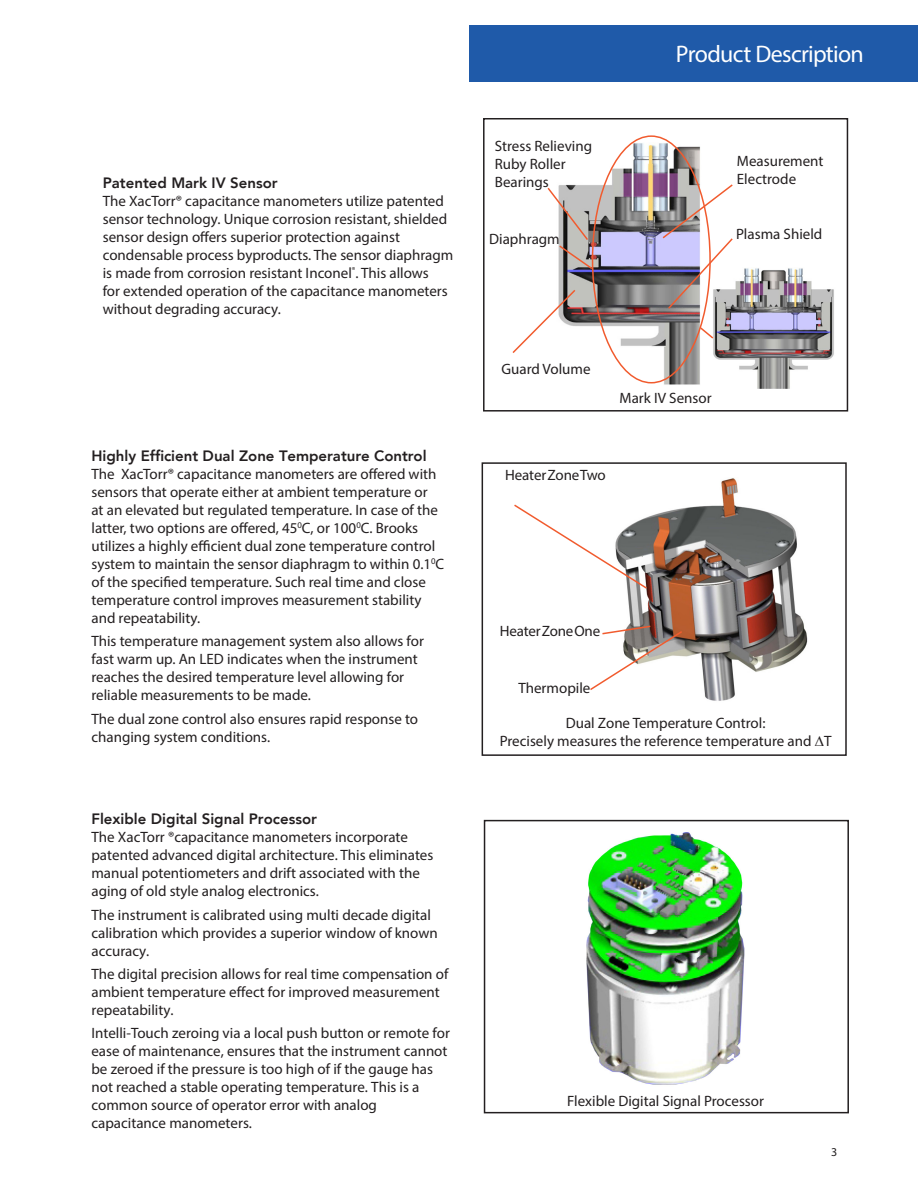
<style>
.page{position:relative;width:918px;height:1188px;background:#fff}
.page>*{position:absolute;margin:0;border:0;box-sizing:border-box;transform-origin:0 0}
.broDS-Mid-page_SH{font:24px "Myriad Pro";letter-spacing:-.03em;color:#fff}
.t1{font:15px/18px "Myriad Pro";color:#231f20}
.t2{font:800 15px "Avenir LT";color:#231f20}
.t3{font:12px "Myriad Pro";color:#231f20}
.s1{font-family:"Avenir LT";font-weight:800}
</style>
<div class="page">
<div style="left:470px;top:25px;width:448px;height:57px;background:#1f5aa9"></div>
<img style="left:713px;top:268px;width:121px;height:121px">
<img style="left:558px;top:143px;width:144px;height:242px">
<svg style="left:512px;top:288px;width:65px;height:67px"></svg>
<svg style="left:547px;top:186px;width:47px;height:85px"></svg>
<svg style="left:661px;top:183px;width:73px;height:127px"></svg>
<svg style="left:699px;top:326px;width:16px;height:14px"></svg>
<img style="left:627px;top:478px;width:181px;height:223px">
<svg style="left:514px;top:503px;width:135px;height:87px"></svg>
<svg style="left:590px;top:625px;width:94px;height:67px"></svg>
<img style="left:586px;top:832px;width:159px;height:253px">
<div style="left:483px;top:118px;width:365px;height:294px;border:2px solid #231f20"></div>
<div style="left:482px;top:462px;width:365px;height:294px;border:2px solid #231f20"></div>
<div style="left:484px;top:820px;width:365px;height:293px;border:2px solid #231f20"></div>
<p class="t2" style="left:103px;top:173px;width:176px">Patented Mark IV Sensor</p>
<p class="t1" style="left:103px;top:191px;width:352px">The XacTorr® capacitance manometers utilize patented sensor technology. Unique corrosion resistant, shielded sensor design offers superior protection against condensable process byproducts. The sensor diaphragm is made from corrosion resistant Inconel<sup>®</sup>. This allows<br>for extended operation of the capacitance manometers without degrading accuracy.</p>
<p class="t1" style="left:91px;top:447px;width:354px"><span class="s1">Highly Efficient Dual Zone Temperature Control </span>The XacTorr® capacitance manometers are offered with sensors that operate either at ambient temperature or<br>at an elevated but regulated temperature. In case of the latter, two options are offered, 45<sup>0</sup>C, or 100<sup>0</sup>C. Brooks utilizes a highly efficient dual zone temperature control system to maintain the sensor diaphragm to within 0.1<sup>0</sup>C of the specified temperature. Such real time and close temperature control improves measurement stability and repeatability.</p>
<p class="t1" style="left:91px;top:632px;width:334px">This temperature management system also allows for fast warm up. An LED indicates when the instrument reaches the desired temperature level allowing for reliable measurements to be made.</p>
<p class="t1" style="left:91px;top:709px;width:328px">The dual zone control also ensures rapid response to changing system conditions.</p>
<p class="t1" style="left:91px;top:810px;width:343px"><span class="s1">Flexible Digital Signal Processor<br></span>The XacTorr ®capacitance manometers incorporate patented advanced digital architecture. This eliminates manual potentiometers and drift associated with the aging of old style analog electronics.</p>
<p class="t1" style="left:91px;top:905px;width:348px">The instrument is calibrated using multi decade digital calibration which provides a superior window of known accuracy.</p>
<p class="t1" style="left:91px;top:965px;width:358px">The digital precision allows for real time compensation of ambient temperature effect for improved measurement repeatability.</p>
<p class="t1" style="left:91px;top:1024px;width:360px">Intelli-Touch zeroing via a local push button or remote for ease of maintenance, ensures that the instrument cannot be zeroed if the pressure is too high of if the gauge has not reached a stable operating temperature. This is a common source of operator error with analog capacitance manometers.</p>
<p class="t1" style="left:495px;top:136px;width:99px">Stress Relieving<br>Ruby Roller<br>Bearings</p>
<p class="t1" style="left:489px;top:229px;width:72px">Diaphragm</p>
<p class="broDS-Mid-page_SH" style="left:676px;top:39px;width:190px">Product Description</p>
<p class="t1" style="left:737px;top:152px;width:88px">Measurement</p>
<p class="t1" style="left:737px;top:170px;width:61px">Electrode</p>
<p class="t1" style="left:736px;top:224px;width:88px">Plasma Shield</p>
<p class="t1" style="left:502px;top:359px;width:90px">Guard Volume</p>
<p class="t1" style="left:620px;top:389px;width:94px">Mark IV Sensor</p>
<p class="t1" style="left:505px;top:465px;width:102px">Heater Zone Two</p>
<p class="t1" style="left:500px;top:622px;width:102px">Heater Zone One</p>
<p class="t1" style="left:518px;top:679px;width:73px">Thermopile</p>
<p class="t1" style="left:566px;top:714px;width:201px">Dual Zone Temperature Control:</p>
<p class="t1" style="left:500px;top:732px;width:333px">Precisely measures the reference temperature and ∆T</p>
<p class="t1" style="left:567px;top:1092px;width:198px">Flexible Digital Signal Processor</p>
<p class="t3" style="left:831px;top:1145px;width:8px">3</p>
</div>
